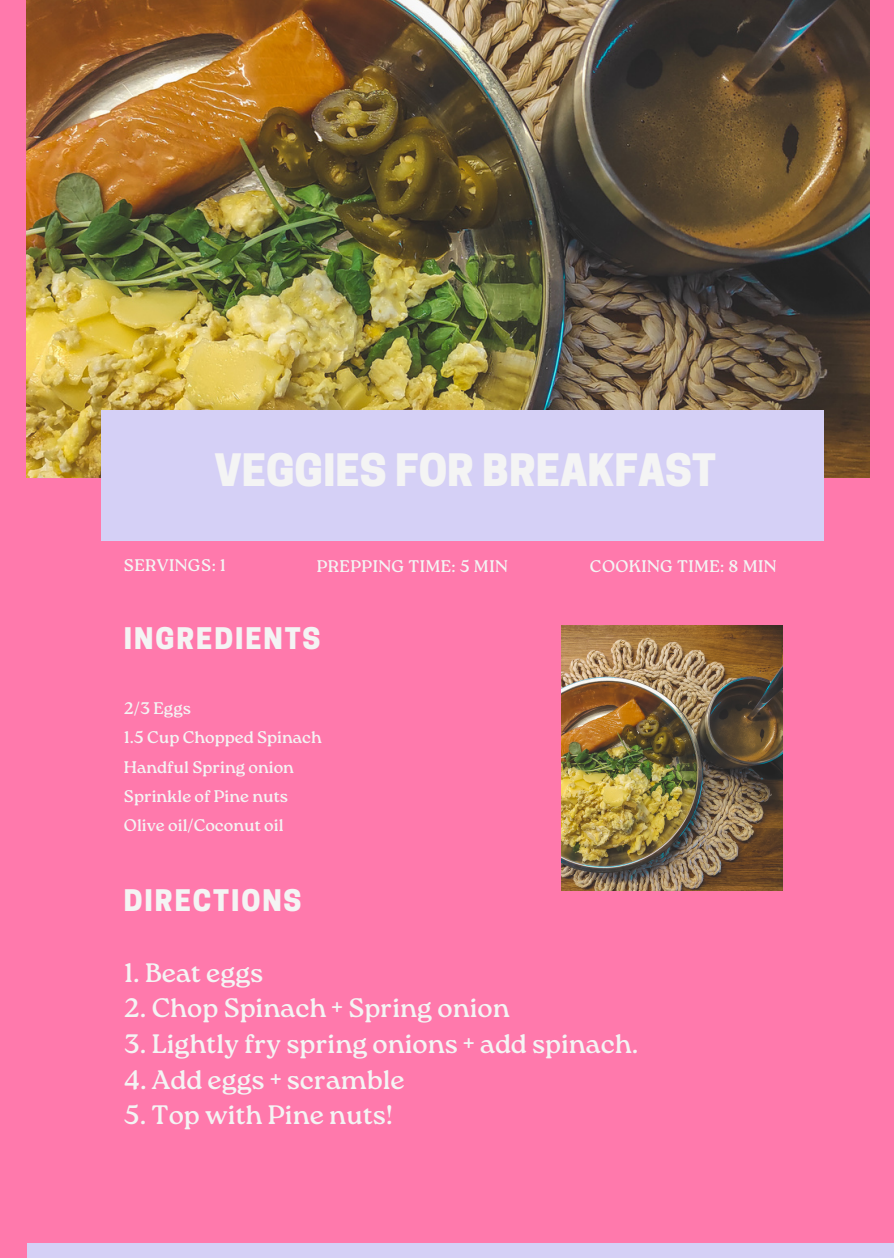
<style>
.page{position:relative;width:894px;height:1258px;background:#fff}
.page>*{position:absolute;margin:0;border:0;box-sizing:border-box;transform-origin:0 0}
.t1{font:800 42px "Cooper Hewitt";color:#f4f4f4}
.t2{font:800 27.9px "Cooper Hewitt";letter-spacing:.07em;color:#f4f4f4}
.t3{font:26.7px "Roca One";color:#f4f4f4}
.t4{font:16.8px "Roca One";color:#f4f4f4}
.t5{font:16.8px "Roca One";letter-spacing:.025em;color:#f4f4f4}
</style>
<div class="page">
<div style="left:0;top:0;width:893px;height:1258px;background:#ff79ac"></div>
<img style="left:561px;top:625px;width:221px;height:265px">
<div style="left:27px;top:1243px;width:866px;height:15px;background:#d5d0f6"></div>
<img style="left:27px;top:0;width:841px;height:477px">
<div style="left:101px;top:411px;width:723px;height:130px;background:#d5d0f6"></div>
<p class="t1" style="left:214px;top:454px;width:503px">VEGGIES FOR BREAKFAST</p>
<p class="t5" style="left:124px;top:556px;width:103px">SERVINGS: 1</p>
<p class="t5" style="left:316px;top:556px;width:192px">PREPPING TIME: 5 MIN</p>
<p class="t5" style="left:589px;top:556px;width:188px">COOKING TIME: 8 MIN</p>
<p class="t2" style="left:124px;top:628px;width:198px">INGREDIENTS</p>
<p class="t4" style="left:124px;top:698px;width:68px">2/3 Eggs</p>
<p class="t4" style="left:124px;top:727px;width:199px">1.5 Cup Chopped Spinach</p>
<p class="t4" style="left:124px;top:757px;width:171px">Handful Spring onion</p>
<p class="t4" style="left:124px;top:786px;width:166px">Sprinkle of Pine nuts</p>
<p class="t4" style="left:124px;top:816px;width:161px">Olive oil/Coconut oil</p>
<p class="t2" style="left:124px;top:890px;width:179px">DIRECTIONS</p>
<p class="t3" style="left:124px;top:957px;width:141px">1. Beat eggs</p>
<p class="t3" style="left:124px;top:992px;width:387px">2. Chop Spinach + Spring onion</p>
<p class="t3" style="left:124px;top:1028px;width:515px">3. Lightly fry spring onions + add spinach.</p>
<p class="t3" style="left:124px;top:1064px;width:282px">4. Add eggs + scramble</p>
<p class="t3" style="left:124px;top:1099px;width:270px">5. Top with Pine nuts!</p>
</div>
